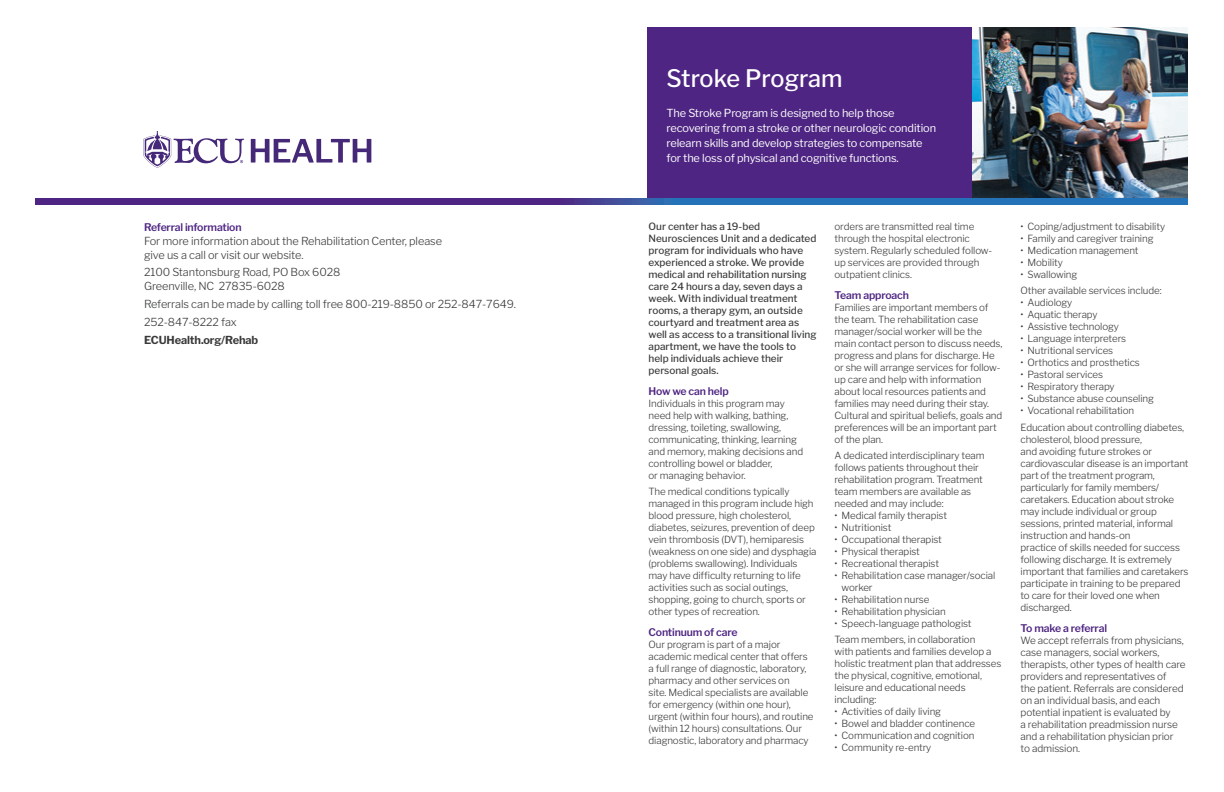
<style>
.page{position:relative;width:1224px;height:792px;background:#fff}
.page>*{position:absolute;margin:0;border:0;box-sizing:border-box;transform-origin:0 0}
.large_heads{font:500 24px "Libre Franklin";color:#fff}
.t1{font:300 11px/14px "Libre Franklin";letter-spacing:-.01em;color:#383a39}
.insert_intro{font:11px/15px "Libre Franklin";letter-spacing:-.01em;color:#fff}
.t2{font:700 11px "Libre Franklin";letter-spacing:-.01em;color:#383a39}
.main_heads{font:600 10.5px "Libre Franklin";letter-spacing:-.015em;color:#4e2582}
._1st_paragraph_Regul{font:500 10px/12px "Libre Franklin";color:#383a39}
.text{font:300 10px/12px "Libre Franklin";letter-spacing:-.01em;color:#383a39}
.text-2{font:300 9.8px/12px "Libre Franklin";letter-spacing:-.01em;color:#383a39}
.s1{font-weight:400}
</style>
<div class="page">
<div style="left:648px;top:27px;width:540px;height:173px;background:#4e2582"></div>
<svg style="left:251px;top:139px;width:120px;height:24px"></svg>
<svg style="left:144px;top:131px;width:100px;height:37px"></svg>
<img style="left:972px;top:27px;width:216px;height:172px">
<svg style="left:35px;top:199px;width:1153px;height:5px;background:#394b9c"></svg>
<p class="main_heads" style="left:144px;top:219px;width:99px">Referral information</p>
<p class="t1" style="left:144px;top:233px;width:299px">For more information about the Rehabilitation Center, please give us a call or visit our website.</p>
<p class="t1" style="left:144px;top:264px;width:198px">2100 Stantonsburg Road, PO Box 6028<br>Greenville, NC 27835-6028</p>
<p class="t1" style="left:144px;top:294px;width:373px;line-height:17.8px">Referrals can be made by calling toll free 800-219-8850 or 252-847-7649.<br>252-847-8222 fax</p>
<p class="t2" style="left:144px;top:331px;width:116px">ECUHealth.org/Rehab</p>
<p class="large_heads" style="left:667px;top:59px;width:178px">Stroke Program</p>
<p class="insert_intro" style="left:667px;top:105px;width:271px">The Stroke Program is designed to help those recovering from a stroke or other neurologic condition relearn skills and develop strategies to compensate for the loss of physical and cognitive functions.</p>
<p class="_1st_paragraph_Regul" style="left:649px;top:219px;width:170px">Our center has a 19-bed<br>Neurosciences Unit and a dedicated program for individuals who have experienced a stroke. We provide medical and rehabilitation nursing care 24 hours a day, seven days a week. With individual treatment rooms, a therapy gym, an outside courtyard and treatment area as well as access to a transitional living apartment, we have the tools to help individuals achieve their personal goals.</p>
<p class="main_heads" style="left:649px;top:383px;width:82px">How we can help</p>
<p class="text-2" style="left:649px;top:397px;width:156px">Individuals in this program may need help with walking, bathing, dressing, toileting, swallowing, communicating, thinking, learning and memory, making decisions and controlling bowel or bladder,<br>or managing behavior.</p>
<p class="text-2" style="left:649px;top:485px;width:170px">The medical conditions typically managed in this program include high blood pressure, high cholesterol, diabetes, seizures, prevention of deep vein thrombosis (DVT), hemiparesis (weakness on one side) and dysphagia (problems swallowing). Individuals may have difficulty returning to life activities such as social outings, shopping, going to church, sports or other types of recreation.</p>
<p class="main_heads" style="left:649px;top:624px;width:91px">Continuum of care</p>
<p class="text-2" style="left:649px;top:638px;width:167px">Our program is part of a major academic medical center that offers a full range of diagnostic, laboratory, pharmacy and other services on<br>site. Medical specialists are available for emergency (within one hour), urgent (within four hours), and routine (within 12 hours) consultations. Our diagnostic, laboratory and pharmacy</p>
<p class="text-2" style="left:835px;top:219px;width:159px">orders are transmitted real time through the hospital electronic system. Regularly scheduled follow&shy;up services are provided through outpatient clinics.</p>
<p class="main_heads" style="left:835px;top:287px;width:76px">Team approach</p>
<p class="text-2" style="left:835px;top:301px;width:169px">Families are important members of the team. The rehabilitation case manager/social worker will be the main contact person to discuss needs, progress and plans for discharge. He or she will arrange services for follow&shy;up care and help with information about local resources patients and families may need during their stay.<br>Cultural and spiritual beliefs, goals and preferences will be an important part of the plan.</p>
<p class="text-2" style="left:835px;top:448px;width:152px">A dedicated interdisciplinary team follows patients throughout their rehabilitation program. Treatment team members are available as needed and may include:</p>
<p class="text-2" style="left:835px;top:508px;width:114px"><span class="s1">•</span> Medical family therapist</p>
<p class="text-2" style="left:835px;top:520px;width:58px"><span class="s1">•</span> Nutritionist</p>
<p class="text-2" style="left:835px;top:532px;width:109px"><span class="s1">•</span> Occupational therapist</p>
<p class="text-2" style="left:835px;top:544px;width:87px"><span class="s1">•</span> Physical therapist</p>
<p class="text-2" style="left:835px;top:556px;width:106px"><span class="s1">•</span> Recreational therapist</p>
<p class="text-2" style="left:842px;top:568px;width:155px;text-indent:-7px"><span class="s1">•</span> Rehabilitation case manager/social worker</p>
<p class="text-2" style="left:835px;top:592px;width:96px"><span class="s1">•</span> Rehabilitation nurse</p>
<p class="text-2" style="left:835px;top:604px;width:113px"><span class="s1">•</span> Rehabilitation physician</p>
<p class="text-2" style="left:835px;top:616px;width:139px"><span class="s1">•</span> Speech-language pathologist</p>
<p class="text-2" style="left:835px;top:633px;width:168px">Team members, in collaboration<br>with patients and families develop a holistic treatment plan that addresses the physical, cognitive, emotional, leisure and educational needs including:</p>
<p class="text-2" style="left:835px;top:705px;width:108px"><span class="s1">•</span> Activities of daily living</p>
<p class="text-2" style="left:835px;top:717px;width:142px"><span class="s1">•</span> Bowel and bladder continence</p>
<p class="text-2" style="left:835px;top:729px;width:141px"><span class="s1">•</span> Communication and cognition</p>
<p class="text-2" style="left:835px;top:741px;width:98px"><span class="s1">•</span> Community re-entry</p>
<p class="text-2" style="left:1021px;top:219px;width:146px"><span class="s1">•</span> Coping/adjustment to disability</p>
<p class="text-2" style="left:1021px;top:231px;width:135px"><span class="s1">•</span> Family and caregiver training</p>
<p class="text-2" style="left:1021px;top:243px;width:120px"><span class="s1">•</span> Medication management</p>
<p class="text-2" style="left:1021px;top:255px;width:44px"><span class="s1">•</span> Mobility</p>
<p class="text-2" style="left:1021px;top:267px;width:58px"><span class="s1">•</span> Swallowing</p>
<p class="text-2" style="left:1021px;top:284px;width:143px">Other available services include:</p>
<p class="text-2" style="left:1021px;top:296px;width:53px"><span class="s1">•</span> Audiology</p>
<p class="text-2" style="left:1021px;top:308px;width:79px"><span class="s1">•</span> Aquatic therapy</p>
<p class="text-2" style="left:1021px;top:320px;width:100px"><span class="s1">•</span> Assistive technology</p>
<p class="text-2" style="left:1021px;top:332px;width:107px"><span class="s1">•</span> Language interpreters</p>
<p class="text-2" style="left:1021px;top:344px;width:94px"><span class="s1">•</span> Nutritional services</p>
<p class="text-2" style="left:1021px;top:356px;width:121px"><span class="s1">•</span> Orthotics and prosthetics</p>
<p class="text-2" style="left:1021px;top:368px;width:84px"><span class="s1">•</span> Pastoral services</p>
<p class="text-2" style="left:1021px;top:380px;width:96px"><span class="s1">•</span> Respiratory therapy</p>
<p class="text-2" style="left:1021px;top:392px;width:135px"><span class="s1">•</span> Substance abuse counseling</p>
<p class="text-2" style="left:1021px;top:404px;width:115px"><span class="s1">•</span> Vocational rehabilitation</p>
<p class="text-2" style="left:1021px;top:420px;width:170px">Education about controlling diabetes, cholesterol, blood pressure,<br>and avoiding future strokes or cardiovascular disease is an important part of the treatment program, particularly for family members/ caretakers. Education about stroke may include individual or group sessions, printed material, informal instruction and hands-on<br>practice of skills needed for success following discharge. It is extremely important that families and caretakers participate in training to be prepared to care for their loved one when discharged.</p>
<p class="main_heads" style="left:1021px;top:620px;width:88px">To make a referral</p>
<p class="text" style="left:1021px;top:634px;width:167px">We accept referrals from physicians, case managers, social workers, therapists, other types of health care providers and representatives of<br>the patient. Referrals are considered on an individual basis, and each potential inpatient is evaluated by<br>a rehabilitation preadmission nurse and a rehabilitation physician prior<br>to admission.</p>
</div>
